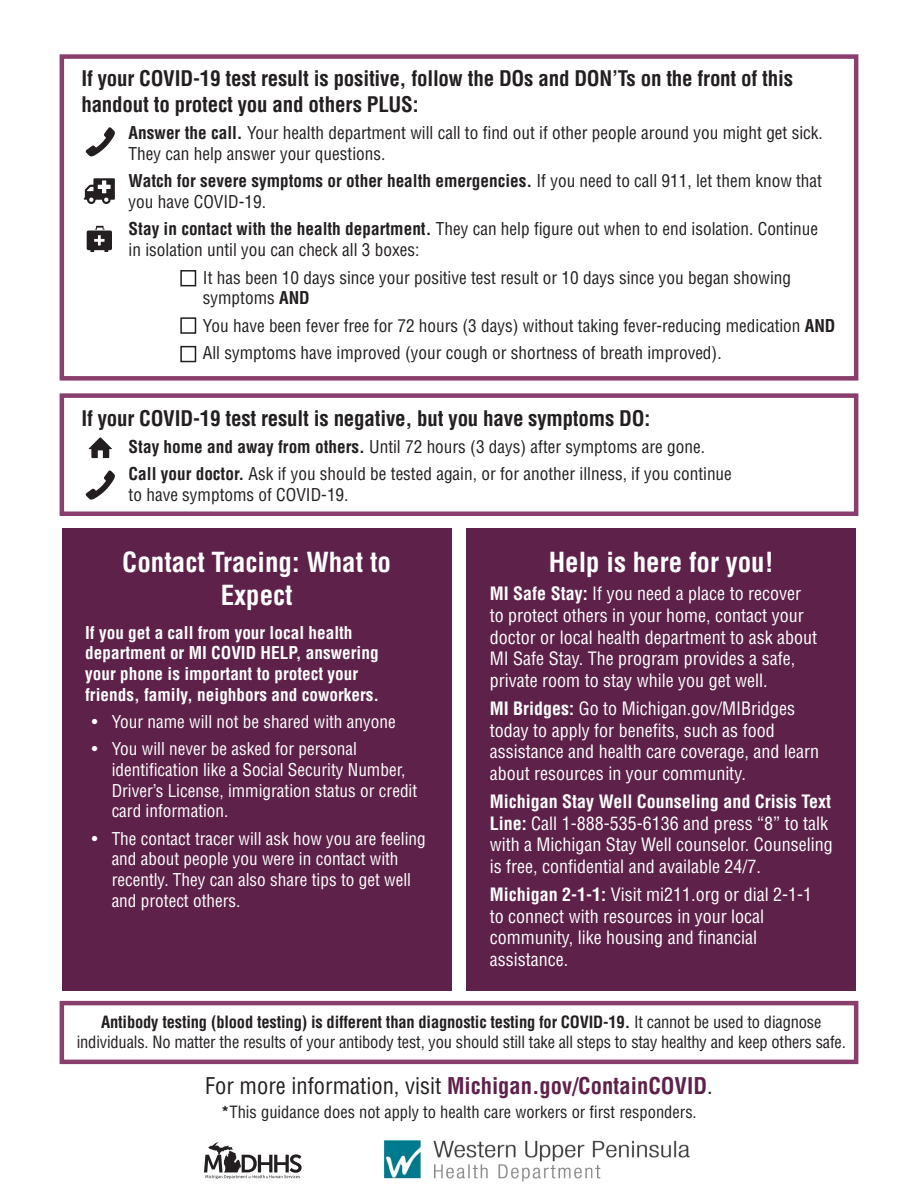
<style>
.page{position:relative;width:918px;height:1188px;background:#fff}
.page>*{position:absolute;margin:0;border:0;box-sizing:border-box;transform-origin:0 0}
.t1{font:700 condensed 27px/32.4px "Helvetica LT Std";color:#fff;text-align:center}
.t2{font:condensed 22.5px "Helvetica LT Std";color:#231f20}
.t3{font:700 condensed 21px/25.2px "Helvetica LT Std";letter-spacing:-.01em;color:#231f20}
.t4{font:condensed 18px/21.6px "Helvetica LT Std";color:#fff}
.t5{font:condensed 17.25px/20.7px "Helvetica LT Std";color:#231f20}
.t6{font:condensed 17.25px/20.7px "Helvetica LT Std";color:#fff}
.t7{font:700 condensed 17.25px/20.7px "Helvetica LT Std";color:#fff}
.t8{font:condensed 16.5px/19.8px "Helvetica LT Std";letter-spacing:-.01em;color:#231f20;text-align:center}
.s1{font-weight:700}
.s2{font-weight:700;color:#5e214a}
</style>
<div class="page">
<div style="left:62px;top:528px;width:390px;height:463px;background:#5e214a"></div>
<div style="left:466px;top:528px;width:390px;height:463px;background:#5e214a"></div>
<div style="left:60px;top:54px;width:798px;height:327px;border:4px solid #893e6e"></div>
<svg style="left:86px;top:127px;width:29px;height:30px"></svg>
<svg style="left:84px;top:178px;width:31px;height:26px"></svg>
<svg style="left:87px;top:226px;width:25px;height:26px"></svg>
<div style="left:180px;top:270px;width:16px;height:16px;border:2px solid #231f20"></div>
<div style="left:180px;top:317px;width:16px;height:17px;border:2px solid #231f20"></div>
<div style="left:180px;top:346px;width:16px;height:16px;border:2px solid #231f20"></div>
<div style="left:60px;top:393px;width:798px;height:123px;border:4px solid #893e6e"></div>
<svg style="left:86px;top:470px;width:29px;height:30px"></svg>
<svg style="left:89px;top:438px;width:23px;height:20px"></svg>
<div style="left:60px;top:1001px;width:798px;height:63px;border:4px solid #893e6e"></div>
<svg style="left:204px;top:1142px;width:98px;height:37px"></svg>
<img style="left:385px;top:1141px;width:305px;height:40px">
<p class="t3" style="left:81px;top:66px;width:713px">If your COVID-19 test result is positive, follow the DOs and DON’Ts on the front of this handout to protect you and others PLUS:</p>
<p class="t5" style="left:129px;top:122px;width:696px"><span class="s1">Answer the call.</span> Your health department will call to find out if other people around you might get sick.<br>They can help answer your questions.</p>
<p class="t5" style="left:129px;top:171px;width:695px"><span class="s1">Watch for severe symptoms or other health emergencies.</span> If you need to call 911, let them know that you have COVID-19.</p>
<p class="t5" style="left:129px;top:219px;width:691px"><span class="s1">Stay in contact with the health department.</span> They can help figure out when to end isolation. Continue in isolation until you can check all 3 boxes:</p>
<p class="t5" style="left:203px;top:267px;width:590px">It has been 10 days since your positive test result or 10 days since you began showing symptoms <span class="s1">AND</span></p>
<p class="t5" style="left:203px;top:312px;width:634px;line-height:27.5px">You have been fever free for 72 hours (3 days) without taking fever-reducing medication <span class="s1">AND<br></span>All symptoms have improved (your cough or shortness of breath improved).</p>
<p class="t3" style="left:81px;top:405px;width:570px">If your COVID-19 test result is negative, but you have symptoms DO:</p>
<p class="t5" style="left:129px;top:433px;width:605px;line-height:27.5px"><span class="s1">Stay home and away from others.</span> Until 72 hours (3 days) after symptoms are gone.<br><span class="s1">Call your doctor.</span> Ask if you should be tested again, or for another illness, if you continue</p>
<p class="t5" style="left:129px;top:484px;width:221px">to have symptoms of COVID-19.</p>
<h1 class="t1" style="left:122px;top:546px;width:270px">Contact Tracing: What to<br>Expect</h1>
<p class="t7" style="left:85px;top:622px;width:296px">If you get a call from your local health department or MI COVID HELP, answering your phone is important to protect your friends, family, neighbors and coworkers.</p>
<p class="t6" style="left:92px;top:711px;width:305px">• Your name will not be shared with anyone</p>
<p class="t6" style="left:112px;top:739px;width:307px;text-indent:-20px">• You will never be asked for personal identification like a Social Security Number, Driver’s License, immigration status or credit card information.</p>
<p class="t6" style="left:112px;top:828px;width:316px;text-indent:-20px">• The contact tracer will ask how you are feeling and about people you were in contact with recently. They can also share tips to get well and protect others.</p>
<h1 class="t1" style="left:549px;top:546px;width:226px">Help is here for you!</h1>
<p class="t4" style="left:490px;top:583px;width:329px"><span class="s1">MI Safe Stay:</span> If you need a place to recover to protect others in your home, contact your doctor or local health department to ask about MI Safe Stay. The program provides a safe, private room to stay while you get well.</p>
<p class="t4" style="left:490px;top:698px;width:331px"><span class="s1">MI Bridges:</span> Go to Michigan.gov/MIBridges today to apply for benefits, such as food assistance and health care coverage, and learn about resources in your community.</p>
<p class="t4" style="left:490px;top:791px;width:345px"><span class="s1">Michigan Stay Well Counseling and Crisis Text Line:</span> Call 1-888-535-6136 and press “8” to talk with a Michigan Stay Well counselor. Counseling is free, confidential and available 24/7.</p>
<p class="t4" style="left:490px;top:884px;width:324px"><span class="s1">Michigan 2-1-1:</span> Visit mi211.org or dial 2-1-1 to connect with resources in your local community, like housing and financial assistance.</p>
<p class="t8" style="left:77px;top:1012px;width:771px"><span class="s1">Antibody testing (blood testing) is different than diagnostic testing for COVID-19.</span> It cannot be used to diagnose individuals. No matter the results of your antibody test, you should still take all steps to stay healthy and keep others safe.</p>
<h2 class="t2" style="left:205px;top:1072px;width:509px">For more information, visit <span class="s2">Michigan.gov/ContainCOVID</span>.</h2>
<p class="t8" style="left:221px;top:1102px;width:477px"><span class="s1">*</span>This guidance does not apply to health care workers or first responders.</p>
</div>
